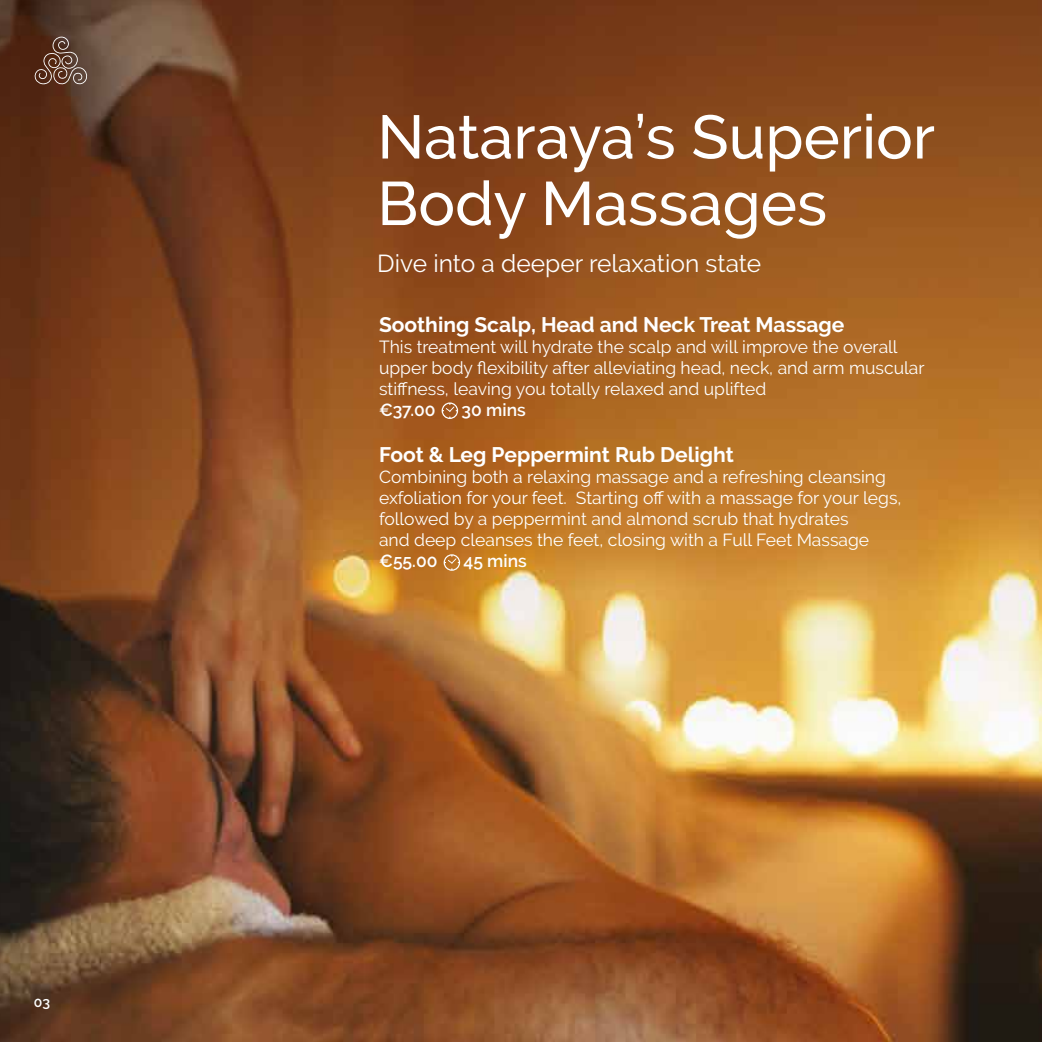
<style>
.page{position:relative;width:1042px;height:1042px;background:#fff}
.page>*{position:absolute;margin:0;border:0;box-sizing:border-box;transform-origin:0 0}
.t1{font:500 61.25px/66.5px "Raleway";color:#fff}
.t2{font:24.5px "Raleway";color:#fff}
.t3{font:700 21px "Raleway";color:#fff}
.t4{font:17.5px/21px "Raleway";color:#fff}
.t5{font:600 17.5px "Raleway";color:#fff}
.t6{font:600 14px "Raleway";color:#fff}
</style>
<div class="page">
<img style="left:0;top:0;width:1042px;height:1042px">
<svg style="left:34px;top:37px;width:54px;height:48px;background:#6b4c3e"></svg>
<svg style="left:442px;top:402px;width:16px;height:17px"></svg>
<svg style="left:444px;top:554px;width:16px;height:17px"></svg>
<p class="t6" style="left:34px;top:994px;width:18px">03</p>
<h1 class="t1" style="left:377px;top:104px;width:559px">Nataraya’s Superior<br>Body Massages</h1>
<h2 class="t2" style="left:377px;top:249px;width:385px">Dive into a deeper relaxation state</h2>
<p class="t3" style="left:379px;top:312px;width:467px">Soothing Scalp, Head and Neck Treat Massage</p>
<p class="t4" style="left:379px;top:336px;width:547px">This treatment will hydrate the scalp and will improve the overall upper body flexibility after alleviating head, neck, and arm muscular stiffness, leaving you totally relaxed and uplifted</p>
<p class="t5" style="left:379px;top:399px;width:58px">€37.00</p>
<p class="t5" style="left:461px;top:399px;width:66px">30 mins</p>
<p class="t3" style="left:379px;top:442px;width:356px">Foot &amp; Leg Peppermint Rub Delight</p>
<p class="t4" style="left:379px;top:466px;width:524px">Combining both a relaxing massage and a refreshing cleansing exfoliation for your feet. Starting off with a massage for your legs, followed by a peppermint and almond scrub that hydrates<br>and deep cleanses the feet, closing with a Full Feet Massage</p>
<p class="t5" style="left:379px;top:550px;width:60px">€55.00</p>
<p class="t5" style="left:463px;top:550px;width:65px">45 mins</p>
</div>
